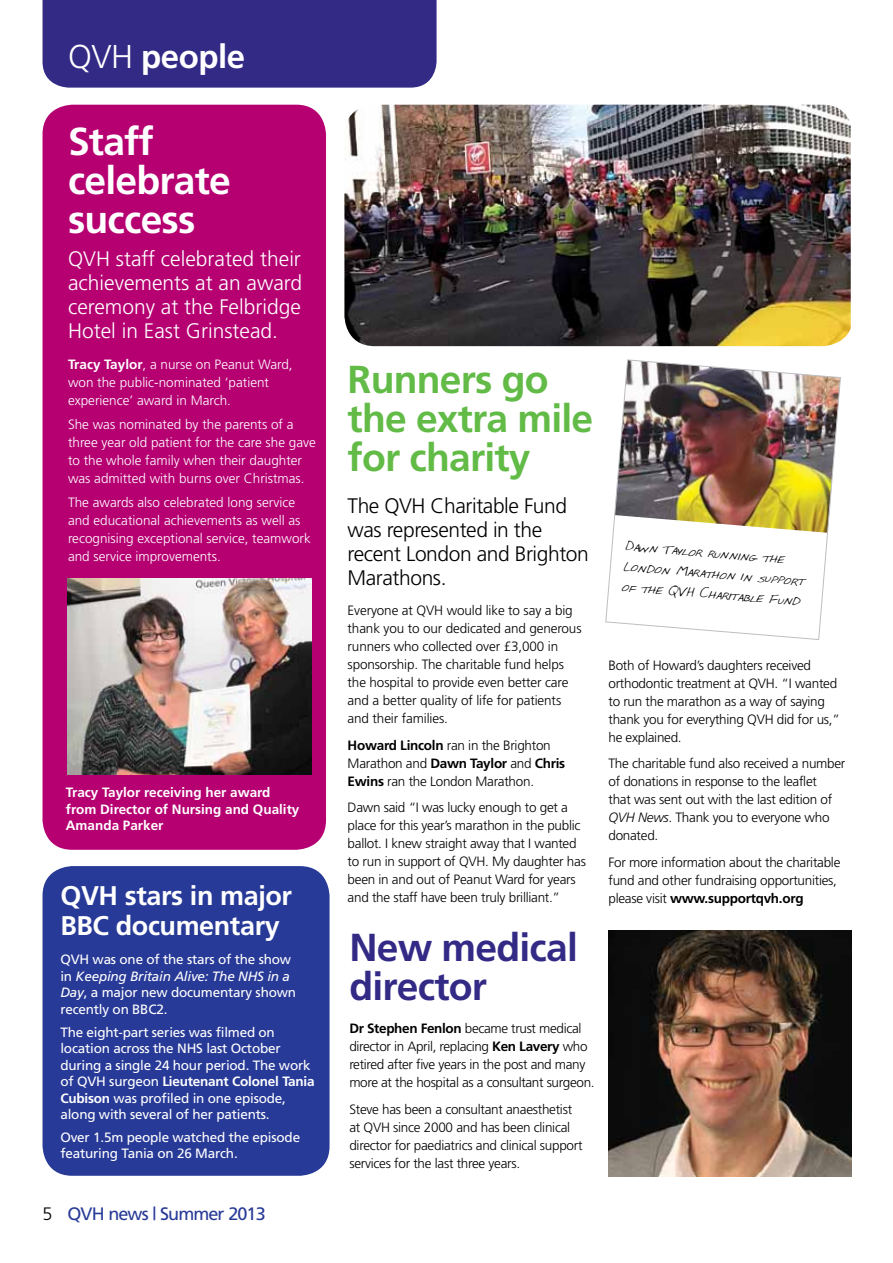
<style>
.page{position:relative;width:893px;height:1263px;background:#fff}
.page>*{position:absolute;margin:0;border:0;box-sizing:border-box;transform-origin:0 0}
.t1{font:700 39px/39px "Frutiger";letter-spacing:-.02em;color:#62bb46}
.t2{font:700 39px/39px "Frutiger";letter-spacing:-.02em;color:#fff}
.t3{font:700 39px/39px "Frutiger";letter-spacing:-.02em;color:#332a86}
.t4{font:700 33px "Frutiger";letter-spacing:-.015em;color:#fff}
.t5{font:700 27px/30px "Frutiger";letter-spacing:-.015em;color:#fff}
.t6{font:300 21px/24px "Frutiger";color:#fff;text-align:justify}
.t7{font:300 21px/24px "Frutiger";letter-spacing:-.02em;color:#000}
.t8{font:18px "Frutiger";letter-spacing:-.05em;color:#283a97}
.t9{font:15.3px/20.4px "Babcocks Hand";color:#000}
.t10{font:300 13.5px/18px "Frutiger";letter-spacing:-.02em;color:#000}
.t11{font:300 13.5px/18px "Frutiger";color:#fff}
.t12{font:13.5px/16.5px "Frutiger";letter-spacing:-.015em;color:#fff}
.t13{font:700 13.5px/16.5px "Frutiger";color:#fff}
.s1{font-weight:300}
.s2{font-weight:700}
.s3{font-style:italic}
.s4{font-weight:300;color:#000}
</style>
<div class="page">
<div style="left:43px;top:105px;width:283px;height:745px;background:#b60072;border-radius:30px"></div>
<img style="left:68px;top:578px;width:244px;height:197px">
<div style="left:43px;top:866px;width:287px;height:310px;background:#283a97;border-radius:30px"></div>
<div style="left:43px;top:0;width:394px;height:88px;background:#332a86"></div>
<img style="left:344px;top:105px;width:507px;height:241px">
<img style="left:605px;top:359px;width:236px;height:281px">
<img style="left:608px;top:931px;width:243px;height:246px">
<h2 class="t4" style="left:68px;top:38px;width:179px"><span class="s1">QVH</span> people</h2>
<h1 class="t2" style="left:68px;top:122px;width:164px">Staff celebrate success</h1>
<h3 class="t6" style="left:68px;top:247px;width:236px">QVH staff celebrated their achievements at an award ceremony at the Felbridge Hotel in East Grinstead.</h3>
<p class="t11" style="left:68px;top:355px;width:226px"><span class="s2">Tracy Taylor</span>, a nurse on Peanut Ward, won the public-nominated ‘patient experience’ award in March.</p>
<p class="t11" style="left:68px;top:415px;width:249px">She was nominated by the parents of a three year old patient for the care she gave to the whole family when their daughter was admitted with burns over Christmas.</p>
<p class="t11" style="left:68px;top:494px;width:244px">The awards also celebrated long service and educational achievements as well as recognising exceptional service, teamwork and service improvements.</p>
<p class="t13" style="left:66px;top:784px;width:235px">Tracy Taylor receiving her award from Director of Nursing and Quality<br>Amanda Parker</p>
<h3 class="t5" style="left:60px;top:880px;width:233px">QVH stars in major<br>BBC documentary</h3>
<p class="t12" style="left:60px;top:951px;width:237px">QVH was one of the stars of the show in <span class="s3">Keeping Britain Alive: The NHS in a<br>Day</span>, a major new documentary shown recently on BBC2.</p>
<p class="t12" style="left:60px;top:1023px;width:256px">The eight-part series was filmed on location across the NHS last October during a single 24 hour period. The work of QVH surgeon <span class="s2">Lieutenant Colonel Tania Cubison</span> was profiled in one episode, along with several of her patients.</p>
<p class="t12" style="left:60px;top:1129px;width:241px">Over 1.5m people watched the episode featuring Tania on 26 March.</p>
<h3 class="t8" style="left:43px;top:1203px;width:225px"><span class="s4">5</span> QVH news | Summer 2013</h3>
<h1 class="t1" style="left:348px;top:360px;width:247px">Runners go the extra mile for charity</h1>
<h3 class="t7" style="left:348px;top:493px;width:243px">The QVH Charitable Fund was represented in the recent London and Brighton<br>Marathons.</h3>
<p class="t10" style="left:348px;top:602px;width:235px">Everyone at QVH would like to say a big thank you to our dedicated and generous runners who collected over £3,000 in sponsorship. The charitable fund helps the hospital to provide even better care and a better quality of life for patients and their families.</p>
<p class="t10" style="left:348px;top:736px;width:219px"><span class="s2">Howard Lincoln</span> ran in the Brighton<br>Marathon and <span class="s2">Dawn Taylor</span> and <span class="s2">Chris<br>Ewins</span> ran the London Marathon.</p>
<p class="t10" style="left:348px;top:799px;width:240px">Dawn said “I was lucky enough to get a place for this year’s marathon in the public ballot. I knew straight away that I wanted to run in support of QVH. My daughter has been in and out of Peanut Ward for years and the staff have been truly brilliant.”</p>
<h1 class="t3" style="left:349px;top:928px;width:230px">New medical director</h1>
<p class="t10" style="left:349px;top:1019px;width:247px"><span class="s2">Dr Stephen Fenlon</span> became trust medical director in April, replacing <span class="s2">Ken Lavery</span> who retired after five years in the post and many more at the hospital as a consultant surgeon.</p>
<p class="t10" style="left:349px;top:1100px;width:235px">Steve has been a consultant anaesthetist at QVH since 2000 and has been clinical director for paediatrics and clinical support services for the last three years.</p>
<p class="t9" style="left:626px;top:533px;width:183px;rotate:5deg">Dawn Taylor running the<br>London Marathon in support of the QVH Charitable Fund</p>
<p class="t10" style="left:608px;top:656px;width:233px">Both of Howard’s daughters received orthodontic treatment at QVH. “I wanted to run the marathon as a way of saying thank you for everything QVH did for us,” he explained.</p>
<p class="t10" style="left:608px;top:755px;width:238px">The charitable fund also received a number of donations in response to the leaflet<br>that was sent out with the last edition of <span class="s3">QVH News</span>. Thank you to everyone who donated.</p>
<p class="t10" style="left:608px;top:853px;width:233px">For more information about the charitable fund and other fundraising opportunities, please visit <span class="s2">www.supportqvh.org</span></p>
</div>
